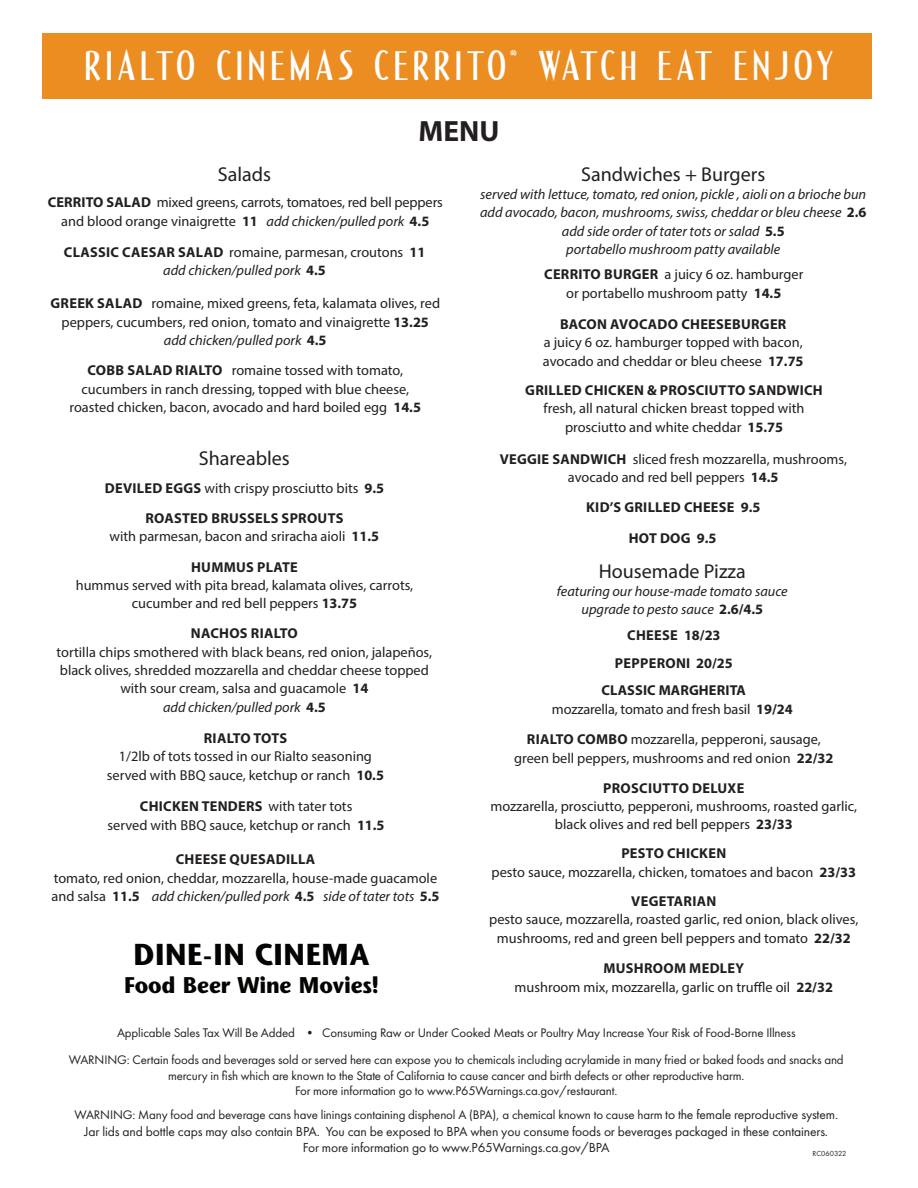
<style>
.page{position:relative;width:918px;height:1188px;background:#fff}
.page>*{position:absolute;margin:0;border:0;box-sizing:border-box;transform-origin:0 0}
.t1{font:37.5px "Bauer House";letter-spacing:.14em;color:#fff}
.t2{font:italic 700 30.3px "Stone Sans";color:#040503}
.t3{font:700 29.4px "Myriad Pro";color:#231f20}
.t4{font:italic 700 22.65px "Stone Sans";color:#040503}
.t5{font:20.1px "Myriad Pro";color:#231f20}
.t6{font:14.4px/18.3px "Myriad Pro";color:#231f20;text-align:center}
.t7{font:italic 14.4px/18.3px "Myriad Pro";color:#231f20}
.t8{font:700 14.4px "Myriad Pro";letter-spacing:.02em;color:#231f20}
.t9{font:13.65px/16.5px "Futura PT";letter-spacing:-.01em;color:#231f20;text-align:center}
.t10{font:12.9px/15.8px "Futura PT";letter-spacing:-.01em;color:#231f20;text-align:center}
.t11{font:7.65px "Futura PT";color:#231f20}
.s1{font-weight:700}
.s2{font-style:italic}
.s3{font-weight:700;font-style:normal}
.s4{font-size:13.65px}
</style>
<div class="page">
<div style="left:42px;top:33px;width:830px;height:66px;background:#ec8d22"></div>
<p class="t1" style="left:85px;top:45px;width:750px">RIALTO CINEMAS CERRITO® WATCH EAT ENJOY</p>
<p class="t3" style="left:419px;top:112px;width:82px">MENU</p>
<p class="t5" style="left:218px;top:162px;width:55px">Salads</p>
<p class="t6" style="left:48px;top:193px;width:397px"><span class="s1">CERRITO SALAD</span> mixed greens, carrots, tomatoes, red bell peppers and blood orange vinaigrette <span class="s1">11</span> <span class="s2">add chicken/pulled pork</span> <span class="s1">4.5</span></p>
<p class="t6" style="left:64px;top:243px;width:363px"><span class="s1">CLASSIC CAESAR SALAD</span> romaine, parmesan, croutons <span class="s1">11</span></p>
<p class="t7" style="left:163px;top:261px;width:164px">add chicken/pulled pork <span class="s3">4.5</span></p>
<p class="t6" style="left:51px;top:294px;width:391px"><span class="s1">GREEK SALAD</span> romaine, mixed greens, feta, kalamata olives, red peppers, cucumbers, red onion, tomato and vinaigrette <span class="s1">13.25</span></p>
<p class="t7" style="left:164px;top:331px;width:164px">add chicken/pulled pork <span class="s3">4.5</span></p>
<p class="t6" style="left:88px;top:361px;width:317px"><span class="s1">COBB SALAD RIALTO</span> romaine tossed with tomato,</p>
<p class="t6" style="left:81px;top:379px;width:329px">cucumbers in ranch dressing, topped with blue cheese,</p>
<p class="t6" style="left:69px;top:398px;width:353px">roasted chicken, bacon, avocado and hard boiled egg <span class="s1">14.5</span></p>
<p class="t5" style="left:199px;top:446px;width:92px">Shareables</p>
<p class="t6" style="left:105px;top:479px;width:281px"><span class="s1">DEVILED EGGS</span> with crispy prosciutto bits <span class="s1">9.5</span></p>
<p class="t6" style="left:110px;top:509px;width:271px"><span class="s1">ROASTED BRUSSELS SPROUTS<br></span>with parmesan, bacon and sriracha aioli <span class="s1">11.5</span></p>
<p class="t8" style="left:191px;top:557px;width:108px">HUMMUS PLATE</p>
<p class="t6" style="left:76px;top:576px;width:339px">hummus served with pita bread, kalamata olives, carrots,</p>
<p class="t6" style="left:132px;top:594px;width:227px">cucumber and red bell peppers <span class="s1">13.75</span></p>
<p class="t8" style="left:191px;top:624px;width:108px">NACHOS RIALTO</p>
<p class="t6" style="left:57px;top:642px;width:377px;text-align:left">tortilla chips smothered with black beans, red onion, jalapeños, black olives, shredded mozzarella and cheddar cheese topped</p>
<p class="t6" style="left:120px;top:679px;width:250px">with sour cream, salsa and guacamole <span class="s1">14</span></p>
<p class="t7" style="left:163px;top:697px;width:164px">add chicken/pulled pork <span class="s3">4.5</span></p>
<p class="t6" style="left:107px;top:729px;width:278px"><span class="s1">RIALTO TOTS<br></span>1/2lb of tots tossed in our Rialto seasoning served with BBQ sauce, ketchup or ranch <span class="s1">10.5</span></p>
<p class="t6" style="left:108px;top:797px;width:278px"><span class="s1">CHICKEN TENDERS</span> with tater tots<br>served with BBQ sauce, ketchup or ranch <span class="s1">11.5</span></p>
<p class="t6" style="left:52px;top:850px;width:389px"><span class="s1">CHEESE QUESADILLA<br></span>tomato, red onion, cheddar, mozzarella, house-made guacamole and salsa <span class="s1">11.5</span> <span class="s2">add chicken/pulled pork</span> <span class="s1">4.5</span> <span class="s2">side of tater tots</span> <span class="s1">5.5</span></p>
<p class="t2" style="left:134px;top:935px;width:245px">DINE-IN CINEMA</p>
<p class="t4" style="left:124px;top:971px;width:256px">Food Beer Wine Movies!</p>
<p class="t5" style="left:581px;top:161px;width:186px">Sandwiches + Burgers</p>
<p class="t7" style="left:480px;top:185px;width:388px">served with lettuce, tomato, red onion, pickle , aioli on a brioche bun add avocado, bacon, mushrooms, swiss, cheddar or bleu cheese <span class="s3">2.6</span></p>
<p class="t7" style="left:562px;top:221px;width:224px">add side order of tater tots or salad <span class="s3">5.5</span></p>
<p class="t7" style="left:566px;top:240px;width:216px">portabello mushroom patty available</p>
<p class="t6" style="left:544px;top:265px;width:261px"><span class="s1">CERRITO BURGER</span> a juicy 6 oz. hamburger or portabello mushroom patty <span class="s1">14.5</span></p>
<p class="t8" style="left:560px;top:315px;width:228px">BACON AVOCADO CHEESEBURGER</p>
<p class="t6" style="left:543px;top:333px;width:262px;text-align:left">a juicy 6 oz. hamburger topped with bacon, avocado and cheddar or bleu cheese <span class="s1">17.75</span></p>
<p class="t8" style="left:525px;top:381px;width:299px">GRILLED CHICKEN &amp; PROSCIUTTO SANDWICH</p>
<p class="t6" style="left:544px;top:399px;width:262px">fresh, all natural chicken breast topped with</p>
<p class="t6" style="left:565px;top:418px;width:219px">prosciutto and white cheddar <span class="s1">15.75</span></p>
<p class="t6" style="left:500px;top:449px;width:349px"><span class="s1">VEGGIE SANDWICH</span> sliced fresh mozzarella, mushrooms,</p>
<p class="t6" style="left:568px;top:468px;width:212px">avocado and red bell peppers <span class="s1">14.5</span></p>
<p class="t8" style="left:586px;top:498px;width:176px">KID’S GRILLED CHEESE 9.5</p>
<p class="t8" style="left:629px;top:528px;width:89px">HOT DOG 9.5</p>
<p class="t5" style="left:599px;top:559px;width:149px">Housemade Pizza</p>
<p class="t7" style="left:557px;top:582px;width:232px">featuring our house-made tomato sauce</p>
<p class="t7" style="left:582px;top:600px;width:183px">upgrade to pesto sauce <span class="s3">2.6/4.5</span></p>
<p class="t8" style="left:627px;top:626px;width:95px">CHEESE 18/23</p>
<p class="t8" style="left:615px;top:653px;width:119px">PEPPERONI 20/25</p>
<p class="t8" style="left:601px;top:681px;width:146px">CLASSIC MARGHERITA</p>
<p class="t6" style="left:552px;top:700px;width:242px">mozzarella, tomato and fresh basil <span class="s1">19/24</span></p>
<p class="t6" style="left:527px;top:730px;width:295px"><span class="s1">RIALTO COMBO</span> mozzarella, pepperoni, sausage,</p>
<p class="t6" style="left:514px;top:749px;width:321px">green bell peppers, mushrooms and red onion <span class="s1">22/32</span></p>
<p class="t8" style="left:603px;top:778px;width:143px">PROSCIUTTO DELUXE</p>
<p class="t6" style="left:490px;top:797px;width:368px">mozzarella, prosciutto, pepperoni, mushrooms, roasted garlic, black olives and red bell peppers <span class="s1">23/33</span></p>
<p class="t8" style="left:621px;top:844px;width:106px">PESTO CHICKEN</p>
<p class="t6" style="left:492px;top:862px;width:366px">pesto sauce, mozzarella, chicken, tomatoes and bacon <span class="s1">23/33</span></p>
<p class="t8" style="left:631px;top:892px;width:86px">VEGETARIAN</p>
<p class="t6" style="left:489px;top:910px;width:371px">pesto sauce, mozzarella, roasted garlic, red onion, black olives, mushrooms, red and green bell peppers and tomato <span class="s1">22/32</span></p>
<p class="t6" style="left:515px;top:959px;width:320px"><span class="s1">MUSHROOM MEDLEY<br></span>mushroom mix, mozzarella, garlic on truffle oil <span class="s1">22/32</span></p>
<p class="t10" style="left:117px;top:1025px;width:680px">Applicable Sales Tax Will Be Added • Consuming Raw or Under Cooked Meats or Poultry May Increase Your Risk of Food-Borne Illness</p>
<p class="t10" style="left:69px;top:1052px;width:776px">WARNING: Certain foods and beverages sold or served here can expose you to chemicals including acrylamide in many fried or baked foods and snacks and mercury in fish which are known to the State of California to cause cancer and birth defects or other reproductive harm.</p>
<p class="t10" style="left:295px;top:1083px;width:324px">For more information go to www.P65Warnings.ca.gov/restaurant.</p>
<p class="t10" style="left:74px;top:1107px;width:765px">WARNING: Many food and beverage cans have linings containing disphenol A (BPA), a chemical known to cause harm <span class="s4">to the female reproductive system.</span></p>
<p class="t9" style="left:85px;top:1123px;width:745px">Jar lids and bottle caps may also contain BPA. You can be exposed to BPA when you consume foods or beverages packaged in these containers.<br>For more information go to www.P65Warnings.ca.gov/BPA</p>
<p class="t11" style="left:813px;top:1148px;width:35px">RC060322</p>
</div>
